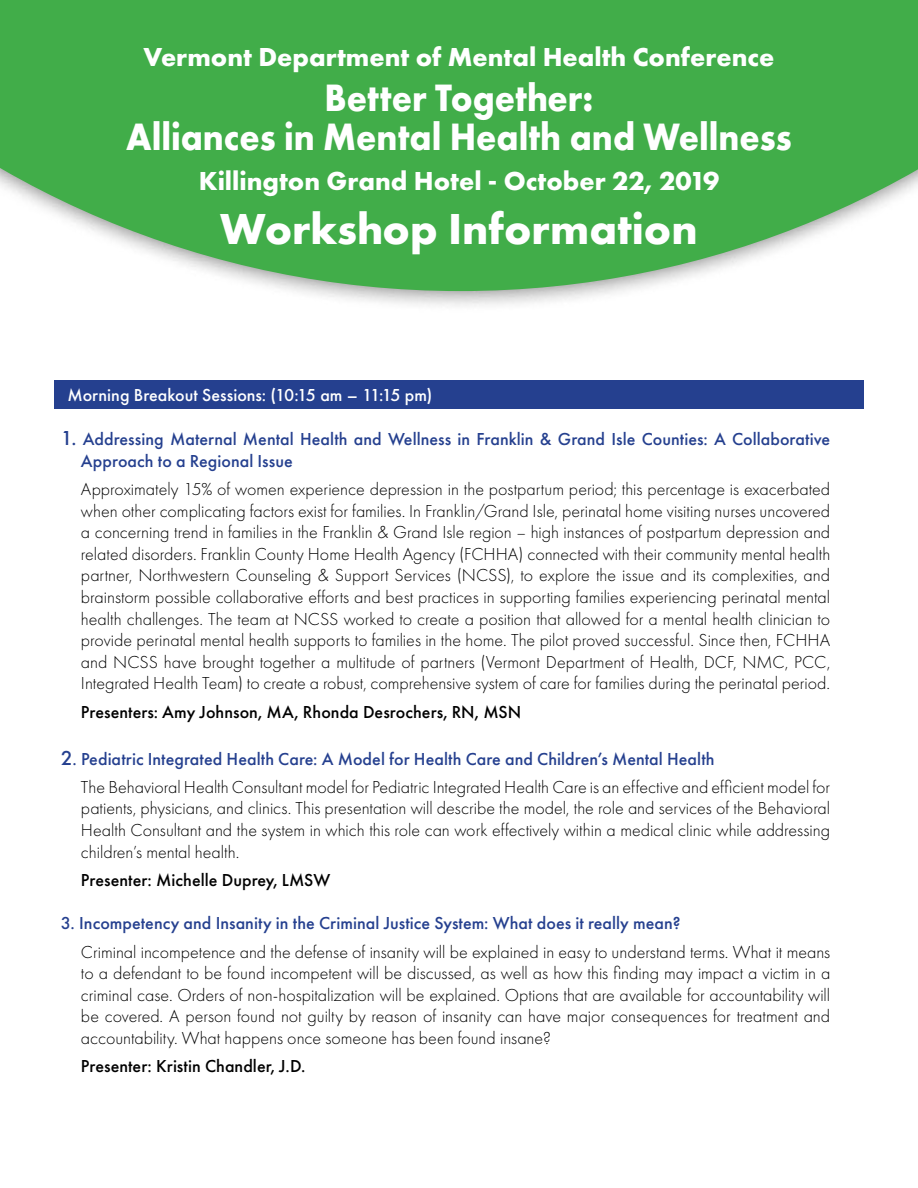
<style>
.page{position:relative;width:918px;height:1188px;background:#fff}
.page>*{position:absolute;margin:0;border:0;box-sizing:border-box;transform-origin:0 0}
.t1{font:700 45px "Futura PT";color:#fff}
.t2{font:700 39.6px/39px "Futura PT";color:#fff;text-align:center;scale:.91 1}
.t3{font:700 27px "Futura PT";color:#fff}
.t4{font:300 18px/21.6px "Futura PT";color:#000;text-align:justify}
.t5{font:500 18px/21.6px "Futura PT";color:#25408f}
.t6{font:500 18px "Futura PT";color:#000}
.t7{font:500 18px "Futura PT";color:#fff}
.s1{font-size:21px}
.s2{font-weight:500;font-size:21px;color:#25408f}
.s3{font-weight:500;color:#25408f}
</style>
<div class="page">
<div style="left:0;top:0;width:918px;height:314px;background:#000;opacity:.5"></div>
<svg style="left:0;top:0;width:918px;height:291px;fill:#41ad49"></svg>
<div style="left:54px;top:380px;width:810px;height:28px;background:#25408f"></div>
<h3 class="t3" style="left:144px;top:39px;width:632px">Vermont Department of Mental Health Conference</h3>
<h2 class="t2" style="left:126px;top:78px;width:733px">Better Together:<br>Alliances in Mental Health and Wellness</h2>
<h3 class="t3" style="left:199px;top:163px;width:522px">Killington Grand Hotel - October 22, 2019</h3>
<h1 class="t1" style="left:220px;top:200px;width:479px">Workshop Information</h1>
<p class="t7" style="left:68px;top:384px;width:366px">Morning Breakout Sessions: (10:15 am – 11:15 pm)</p>
<p class="t5" style="left:81px;top:428px;width:751px;text-indent:-20px"><span class="s1">1.</span> Addressing Maternal Mental Health and Wellness in Franklin &amp; Grand Isle Counties: A Collaborative<br>Approach to a Regional Issue</p>
<p class="t4" style="left:81px;top:478px;width:751px">Approximately 15% of women experience depression in the postpartum period; this percentage is exacerbated when other complicating factors exist for families. In Franklin/Grand Isle, perinatal home visiting nurses uncovered a concerning trend in families in the Franklin &amp; Grand Isle region – high instances of postpartum depression and related disorders. Franklin County Home Health Agency (FCHHA) connected with their community mental health partner, Northwestern Counseling &amp; Support Services (NCSS), to explore the issue and its complexities, and brainstorm possible collaborative efforts and best practices in supporting families experiencing perinatal mental health challenges. The team at NCSS worked to create a position that allowed for a mental health clinician to provide perinatal mental health supports to families in the home. The pilot proved successful. Since then, FCHHA and NCSS have brought together a multitude of partners (Vermont Department of Health, DCF, NMC, PCC, Integrated Health Team) to create a robust, comprehensive system of care for families during the perinatal period.</p>
<p class="t6" style="left:81px;top:701px;width:442px">Presenters: Amy Johnson, MA, Rhonda Desrochers, RN, MSN</p>
<p class="t4" style="left:81px;top:744px;width:751px;line-height:28.3px;text-indent:-20px"><span class="s2">2</span><span class="s3">. Pediatric Integrated Health Care: A Model for Health Care and Children’s Mental Health<br></span>The Behavioral Health Consultant model for Pediatric Integrated Health Care is an effective and efficient model for</p>
<p class="t4" style="left:81px;top:798px;width:751px">patients, physicians, and clinics. This presentation will describe the model, the role and services of the Behavioral Health Consultant and the system in which this role can work effectively within a medical clinic while addressing children’s mental health.</p>
<p class="t6" style="left:81px;top:869px;width:251px">Presenter: Michelle Duprey, LMSW</p>
<p class="t5" style="left:61px;top:912px;width:621px">3. Incompetency and Insanity in the Criminal Justice System: What does it really mean?</p>
<p class="t4" style="left:81px;top:941px;width:751px">Criminal incompetence and the defense of insanity will be explained in easy to understand terms. What it means to a defendant to be found incompetent will be discussed, as well as how this finding may impact a victim in a criminal case. Orders of non-hospitalization will be explained. Options that are available for accountability will be covered. A person found not guilty by reason of insanity can have major consequences for treatment and accountability. What happens once someone has been found insane?</p>
<p class="t6" style="left:81px;top:1055px;width:226px">Presenter: Kristin Chandler, J.D.</p>
</div>
